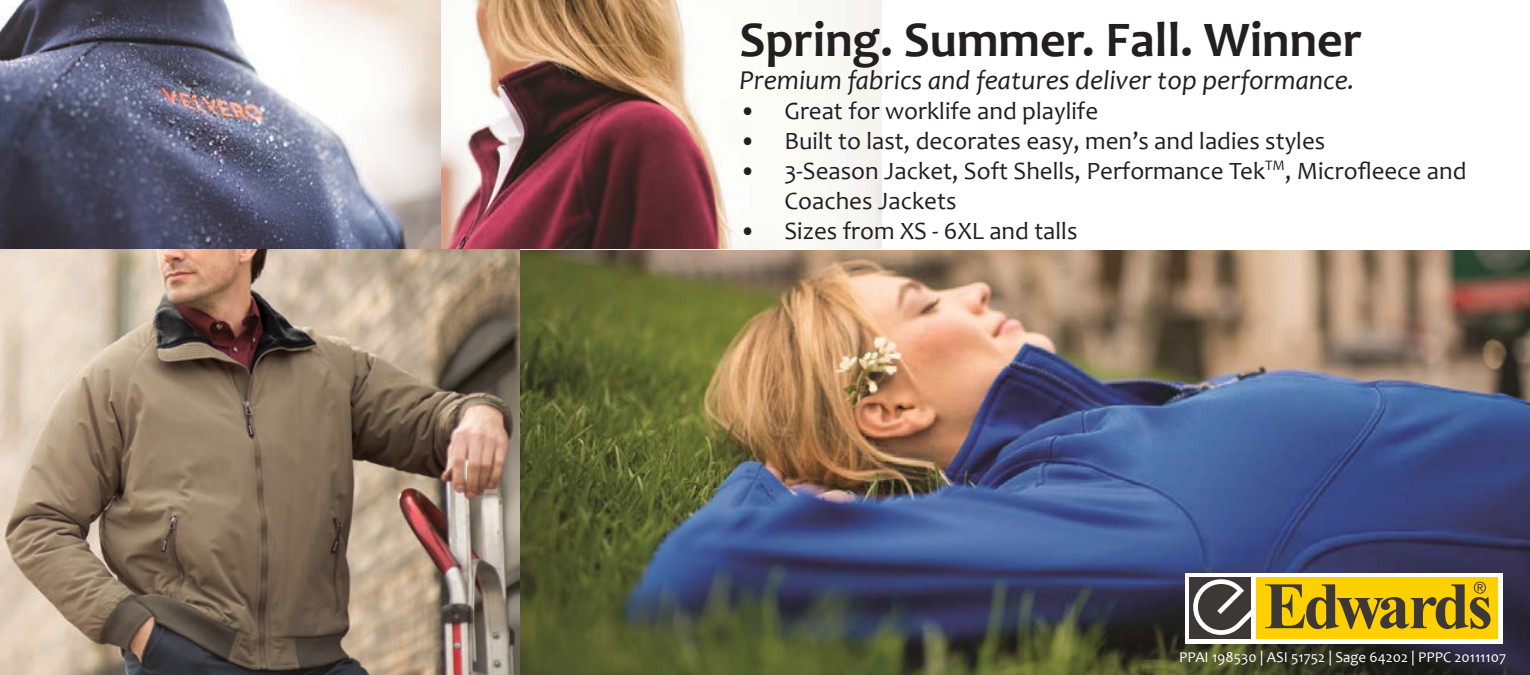
<style>
.page{position:relative;width:1530px;height:675px;background:#fff}
.page>*{position:absolute;margin:0;border:0;box-sizing:border-box;transform-origin:0 0}
.t1{font:700 50px "Candara";color:#231f20}
.t2{font:italic 27.5px "Candara";color:#231f20}
.t3{font:25px/30px "Candara";color:#231f20}
.t4{font:15px "Candara";color:#fff}
</style>
<div class="page">
<img style="left:519px;top:250px;width:1011px;height:425px">
<img style="left:0;top:249px;width:519px;height:426px">
<img style="left:440px;top:0;width:441px;height:249px">
<img style="left:0;top:0;width:440px;height:249px">
<div style="left:1185px;top:573px;width:318px;height:70px;background:#fff"></div>
<div style="left:1190px;top:577px;width:61px;height:62px;background:#3d3835"></div>
<div style="left:1256px;top:577px;width:242px;height:62px;background:#ffd000"></div>
<svg style="left:1193px;top:579px;width:298px;height:56px"></svg>
<p class="t1" style="left:739px;top:8px;width:624px">Spring. Summer. Fall. Winner</p>
<p class="t2" style="left:739px;top:63px;width:617px">Premium fabrics and features deliver top performance.</p>
<p class="t3" style="left:739px;top:95px;width:360px">• Great for worklife and playlife</p>
<p class="t3" style="left:739px;top:125px;width:587px">• Built to last, decorates easy, men’s and ladies styles</p>
<p class="t3" style="left:785px;top:155px;width:683px;text-indent:-45px">• 3-Season Jacket, Soft Shells, Performance Tek<sup>TM</sup>, Microfleece and<br>Coaches Jackets</p>
<p class="t3" style="left:739px;top:215px;width:340px">• Sizes from XS - 6XL and talls</p>
<p class="t4" style="left:1179px;top:648px;width:329px">PPAI 198530 | ASI 51752 | Sage 64202 | PPPC 20111107</p>
</div>
